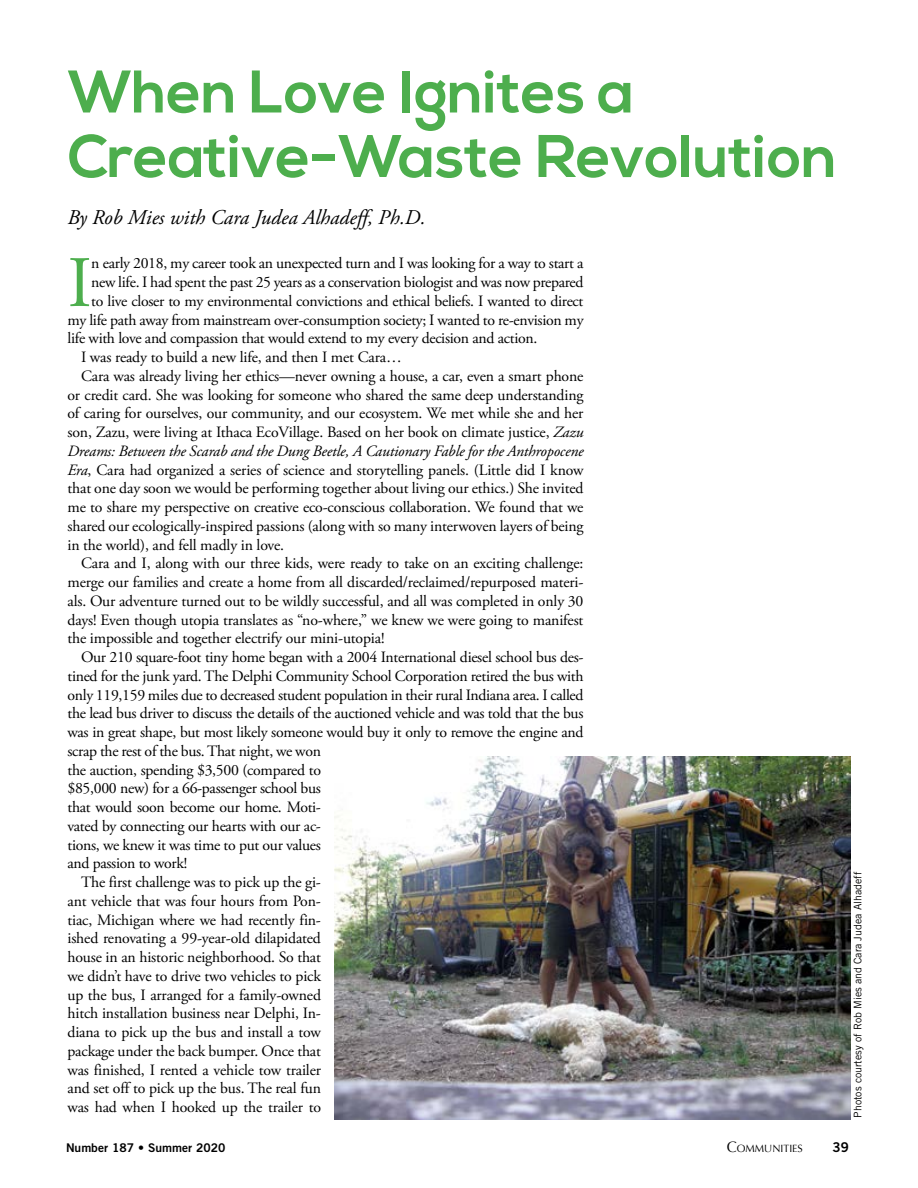
<style>
.page{position:relative;width:918px;height:1188px;background:#fff}
.page>*{position:absolute;margin:0;border:0;box-sizing:border-box;transform-origin:0 0}
.t1{font:72.3px "Adobe Garamond Pro";color:#4dae4d}
.t2{font:700 60px/64.5px "Nexa";color:#4dae4d}
.t3{font:italic 21px "Adobe Garamond Pro";color:#000}
.t4{font:15.75px "Adobe Garamond Pro";letter-spacing:-.01em;color:#000}
.t5{font:italic 15.75px "Adobe Garamond Pro";letter-spacing:-.01em;color:#000}
.t6{font:13.5px "Trade Gothic Bold Two";color:#000}
.t7{font:12px "Trade Gothic Bold Two";color:#000}
.t8{font:10.5px "Trade Gothic";color:#000}
.t9{font:10.5px "Optima";color:#000}
.s1{font-style:italic}
.s2{font-size:15px}
</style>
<div class="page">
<img style="left:334px;top:757px;width:516px;height:363px">
<h2 class="t2" style="left:68px;top:62px;width:771px">When Love Ignites a<br>Creative-Waste Revolution</h2>
<h3 class="t3" style="left:68px;top:205px;width:360px">By Rob Mies with Cara Judea Alhadeff, Ph.D.</h3>
<h1 class="t1" style="left:68px;top:240px;width:26px">I</h1>
<p class="t4" style="left:91px;top:254px;width:494px">n early 2018, my career took an unexpected turn and I was looking for a way to start a</p>
<p class="t4" style="left:91px;top:273px;width:494px">new life. I had spent the past 25 years as a conservation biologist and was now prepared</p>
<p class="t4" style="left:91px;top:292px;width:494px">to live closer to my environmental convictions and ethical beliefs. I wanted to direct</p>
<p class="t4" style="left:68px;top:310px;width:518px">my life path away from mainstream over-consumption society; I wanted to re-envision my</p>
<p class="t4" style="left:68px;top:329px;width:471px">life with love and compassion that would extend to my every decision and action.</p>
<p class="t4" style="left:81px;top:348px;width:322px">I was ready to build a new life, and then I met Cara…</p>
<p class="t4" style="left:81px;top:367px;width:504px">Cara was already living her ethics—never owning a house, a car, even a smart phone</p>
<p class="t4" style="left:68px;top:385px;width:518px">or credit card. She was looking for someone who shared the same deep understanding</p>
<p class="t4" style="left:68px;top:404px;width:518px">of caring for ourselves, our community, and our ecosystem. We met while she and her</p>
<p class="t4" style="left:68px;top:423px;width:518px">son, Zazu, were living at Ithaca EcoVillage. Based on her book on climate justice, <span class="s1">Zazu</span></p>
<p class="t5" style="left:68px;top:442px;width:518px">Dreams: Between the Scarab and the Dung Beetle, A Cautionary Fable for the Anthropocene</p>
<p class="t4" style="left:68px;top:460px;width:518px"><span class="s1">Era</span>, Cara had organized a series of science and storytelling panels. (Little did I know</p>
<p class="t4" style="left:68px;top:479px;width:518px">that one day soon we would be performing together about living our ethics.) She invited</p>
<p class="t4" style="left:68px;top:498px;width:518px">me to share my perspective on creative eco-conscious collaboration. We found that we</p>
<p class="t4" style="left:68px;top:517px;width:518px">shared our ecologically-inspired passions (along with so many interwoven layers of being</p>
<p class="t4" style="left:68px;top:535px;width:218px">in the world), and fell madly in love.</p>
<p class="t4" style="left:81px;top:554px;width:504px">Cara and I, along with our three kids, were ready to take on an exciting challenge:</p>
<p class="t4" style="left:68px;top:573px;width:518px">merge our families and create a home from all discarded/reclaimed/repurposed materi-</p>
<p class="t4" style="left:68px;top:592px;width:518px">als. Our adventure turned out to be wildly successful, and all was completed in only 30</p>
<p class="t4" style="left:68px;top:610px;width:517px">days! Even though utopia translates as “no-where,” we knew we were going to manifest</p>
<p class="t4" style="left:68px;top:629px;width:318px">the impossible and together electrify our mini-utopia!</p>
<p class="t4" style="left:81px;top:648px;width:504px">Our 210 square-foot tiny home began with a 2004 International diesel school bus des-</p>
<p class="t4" style="left:68px;top:667px;width:518px">tined for the junk yard. The Delphi Community School Corporation retired the bus with</p>
<p class="t4" style="left:68px;top:685px;width:518px">only 119,159 miles due to decreased student population in their rural Indiana area. I called</p>
<p class="t4" style="left:68px;top:704px;width:517px">the lead bus driver to discuss the details of the auctioned vehicle and was told that the bus</p>
<p class="t4" style="left:68px;top:723px;width:517px">was in great shape, but most likely someone would buy it only to remove the engine and</p>
<p class="t4" style="left:68px;top:742px;width:255px">scrap the rest of the bus. That night, we won</p>
<p class="t4" style="left:68px;top:760px;width:255px">the auction, spending $3,500 (compared to</p>
<p class="t4" style="left:68px;top:779px;width:255px">$85,000 new) for a 66-passenger school bus</p>
<p class="t4" style="left:68px;top:798px;width:255px">that would soon become our home. Moti-</p>
<p class="t4" style="left:68px;top:817px;width:255px">vated by connecting our hearts with our ac-</p>
<p class="t4" style="left:68px;top:835px;width:255px">tions, we knew it was time to put our values</p>
<p class="t4" style="left:68px;top:854px;width:121px">and passion to work!</p>
<p class="t4" style="left:81px;top:873px;width:242px">The first challenge was to pick up the gi-</p>
<p class="t4" style="left:68px;top:892px;width:255px">ant vehicle that was four hours from Pon-</p>
<p class="t4" style="left:68px;top:910px;width:255px">tiac, Michigan where we had recently fin-</p>
<p class="t4" style="left:68px;top:929px;width:255px">ished renovating a 99-year-old dilapidated</p>
<p class="t4" style="left:68px;top:948px;width:255px">house in an historic neighborhood. So that</p>
<p class="t4" style="left:68px;top:967px;width:255px">we didn’t have to drive two vehicles to pick</p>
<p class="t4" style="left:68px;top:985px;width:255px">up the bus, I arranged for a family-owned</p>
<p class="t4" style="left:68px;top:1004px;width:255px">hitch installation business near Delphi, In-</p>
<p class="t4" style="left:68px;top:1023px;width:255px">diana to pick up the bus and install a tow</p>
<p class="t4" style="left:68px;top:1042px;width:255px">package under the back bumper. Once that</p>
<p class="t4" style="left:68px;top:1060px;width:255px">was finished, I rented a vehicle tow trailer</p>
<p class="t4" style="left:68px;top:1079px;width:255px">and set off to pick up the bus. The real fun</p>
<p class="t4" style="left:68px;top:1098px;width:255px">was had when I hooked up the trailer to</p>
<p class="t8" style="left:852px;top:1118px;width:247px;rotate:-90deg">Photos courtesy of Rob Mies and Cara Judea Alhadeff</p>
<p class="t7" style="left:66px;top:1140px;width:161px">Number 187 • Summer 2020</p>
<p class="t9" style="left:727px;top:1142px;width:77px"><span class="s2">C</span>OMMUNITIES</p>
<p class="t6" style="left:833px;top:1139px;width:18px">39</p>
</div>
